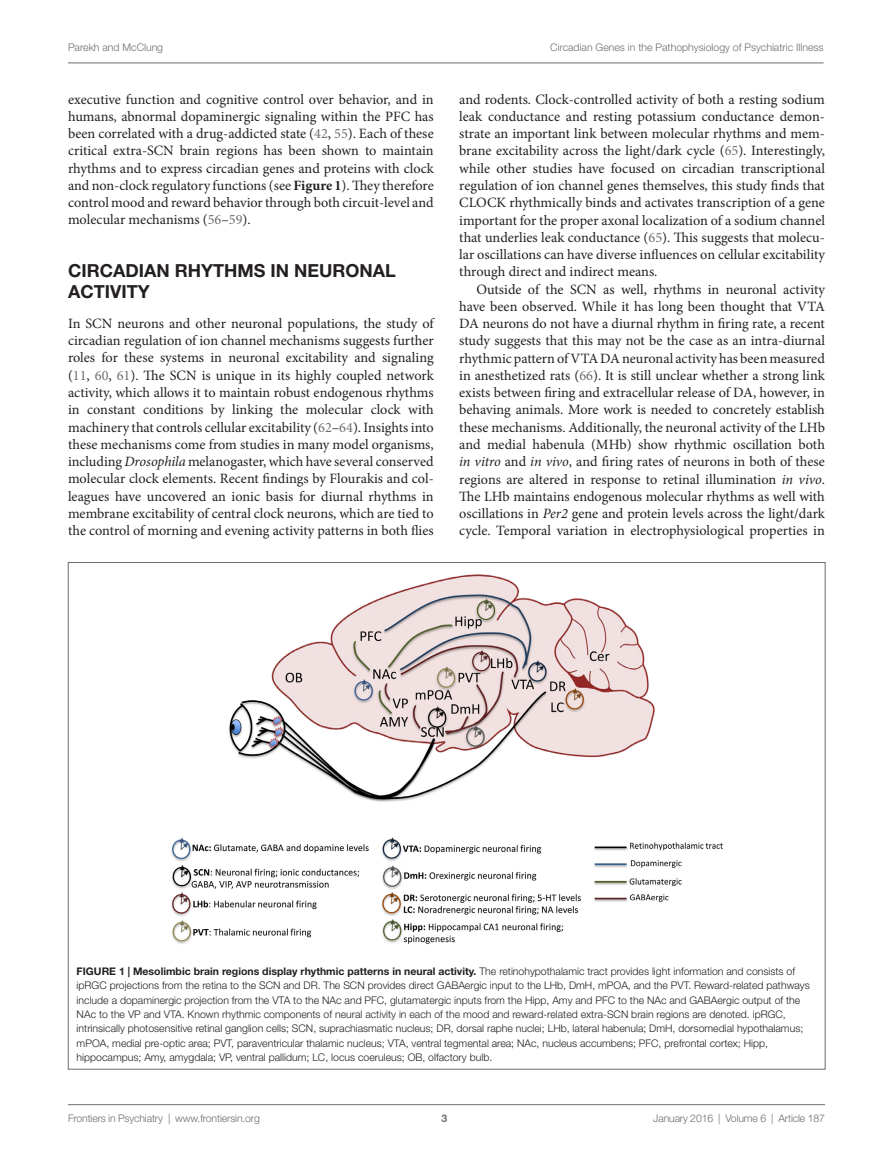
<style>
.page{position:relative;width:893px;height:1170px;background:#fff}
.page>*{position:absolute;margin:0;border:0;box-sizing:border-box;transform-origin:0 0}
.t1{font:700 18px/21px "Helvetica Neue LT Std";color:#231f20}
.t2{font:14.25px/17.2px "Minion Pro";color:#231f20;text-align:justify}
.t3{font:300 10.5px/14.2px "Helvetica Neue LT Std";color:#231f20}
.t4{font:300 10.5px "Helvetica Neue LT Std";color:#6c6d70}
.t5{font:700 10.5px "Helvetica Neue LT Std";color:#6c6d70}
.s1{color:#6c6d70}
.s2{font-weight:700}
.s3{font-style:italic}
</style>
<div class="page">
<img style="left:171px;top:574px;width:552px;height:370px">
<hr style="left:68px;top:1104px;width:757px;height:1px;background:#6c6d70">
<hr style="left:68px;top:63px;width:756px;height:1px;background:#6c6d70">
<p class="t4" style="left:68px;top:41px;width:97px">Parekh and McClung</p>
<p class="t4" style="left:550px;top:41px;width:275px">Circadian Genes in the Pathophysiology of Psychiatric Illness</p>
<p class="t2" style="left:68px;top:90px;width:367px">executive function and cognitive control over behavior, and in humans, abnormal dopaminergic signaling within the PFC has been correlated with a drug-addicted state (<span class="s1">42</span>, <span class="s1">55</span>). Each of these critical extra-SCN brain regions has been shown to maintain rhythms and to express circadian genes and proteins with clock and non-clock regulatory functions (see <span class="s2">Figure 1</span>). They therefore control mood and reward behavior through both circuit-level and molecular mechanisms (<span class="s1">56</span>–<span class="s1">59</span>).</p>
<p class="t1" style="left:68px;top:259px;width:329px">CIRCADIAN RHYTHMS IN NEURONAL<br>ACTIVI TY</p>
<p class="t2" style="left:68px;top:315px;width:367px">In SCN neurons and other neuronal populations, the study of circadian regulation of ion channel mechanisms suggests further roles for these systems in neuronal excitability and signaling (<span class="s1">11</span>, <span class="s1">60</span>, <span class="s1">61</span>). The SCN is unique in its highly coupled network activity, which allows it to maintain robust endogenous rhythms in constant conditions by linking the molecular clock with machinery that controls cellular excitability (<span class="s1">62</span>–<span class="s1">64</span>). Insights into these mechanisms come from studies in many model organisms, including <span class="s3">Drosophila</span> melanogaster, which have several conserved molecular clock elements. Recent findings by Flourakis and col&shy;leagues have uncovered an ionic basis for diurnal rhythms in membrane excitability of central clock neurons, which are tied to the control of morning and evening activity patterns in both flies</p>
<p class="t2" style="left:459px;top:90px;width:367px">and rodents. Clock-controlled activity of both a resting sodium leak conductance and resting potassium conductance demon&shy;strate an important link between molecular rhythms and mem&shy;brane excitability across the light/dark cycle (<span class="s1">65</span>). Interestingly, while other studies have focused on circadian transcriptional regulation of ion channel genes themselves, this study finds that CLOCK rhythmically binds and activates transcription of a gene important for the proper axonal localization of a sodium channel that underlies leak conductance (<span class="s1">65</span>). This suggests that molecu&shy;lar oscillations can have diverse influences on cellular excitability through direct and indirect means.</p>
<p class="t2" style="left:459px;top:280px;width:367px;text-indent:17px">Outside of the SCN as well, rhythms in neuronal activity have been observed. While it has long been thought that VTA DA neurons do not have a diurnal rhythm in firing rate, a recent study suggests that this may not be the case as an intra-diurnal rhythmic pattern of VTA DA neuronal activity has been measured in anesthetized rats (<span class="s1">66</span>). It is still unclear whether a strong link exists between firing and extracellular release of DA, however, in behaving animals. More work is needed to concretely establish these mechanisms. Additionally, the neuronal activity of the LHb and medial habenula (MHb) show rhythmic oscillation both <span class="s3">in vitro</span> and <span class="s3">in vivo</span>, and firing rates of neurons in both of these regions are altered in response to retinal illumination <span class="s3">in vivo</span>.<br>The LHb maintains endogenous molecular rhythms as well with oscillations in <span class="s3">Per2</span> gene and protein levels across the light/dark cycle. Temporal variation in electrophysiological properties in</p>
<p class="t3" style="left:77px;top:964px;width:735px"><span class="s2">FIGURE 1 | Mesolimbic brain regions display rhythmic patterns in neural activity.</span> The retinohypothalamic tract provides light information and consists of ipRGC projections from the retina to the SCN and DR. The SCN provides direct GABAergic input to the LHb, DmH, mPOA, and the PVT. Reward-related pathways include a dopaminergic projection from the VTA to the NAc and PFC, glutamatergic inputs from the Hipp, Amy and PFC to the NAc and GABAergic output of the NAc to the VP and VTA. Known rhythmic components of neural activity in each of the mood and reward-related extra-SCN brain regions are denoted. ipRGC, intrinsically photosensitive retinal ganglion cells; SCN, suprachiasmatic nucleus; DR, dorsal raphe nuclei; LHb, lateral habenula; DmH, dorsomedial hypothalamus; mPOA, medial pre-optic area; PVT, paraventricular thalamic nucleus; VTA, ventral tegmental area; NAc, nucleus accumbens; PFC, prefrontal cortex; Hipp, hippocampus; Amy, amygdala; VP, ventral pallidum; LC, locus coeruleus; OB, olfactory bulb.</p>
<p class="t4" style="left:68px;top:1111px;width:193px">Frontiers in Psychiatry | www.frontiersin.org</p>
<p class="t5" style="left:441px;top:1111px;width:7px">3</p>
<p class="t4" style="left:653px;top:1111px;width:173px">January 2016 | Volume 6 | Article 187</p>
</div>
